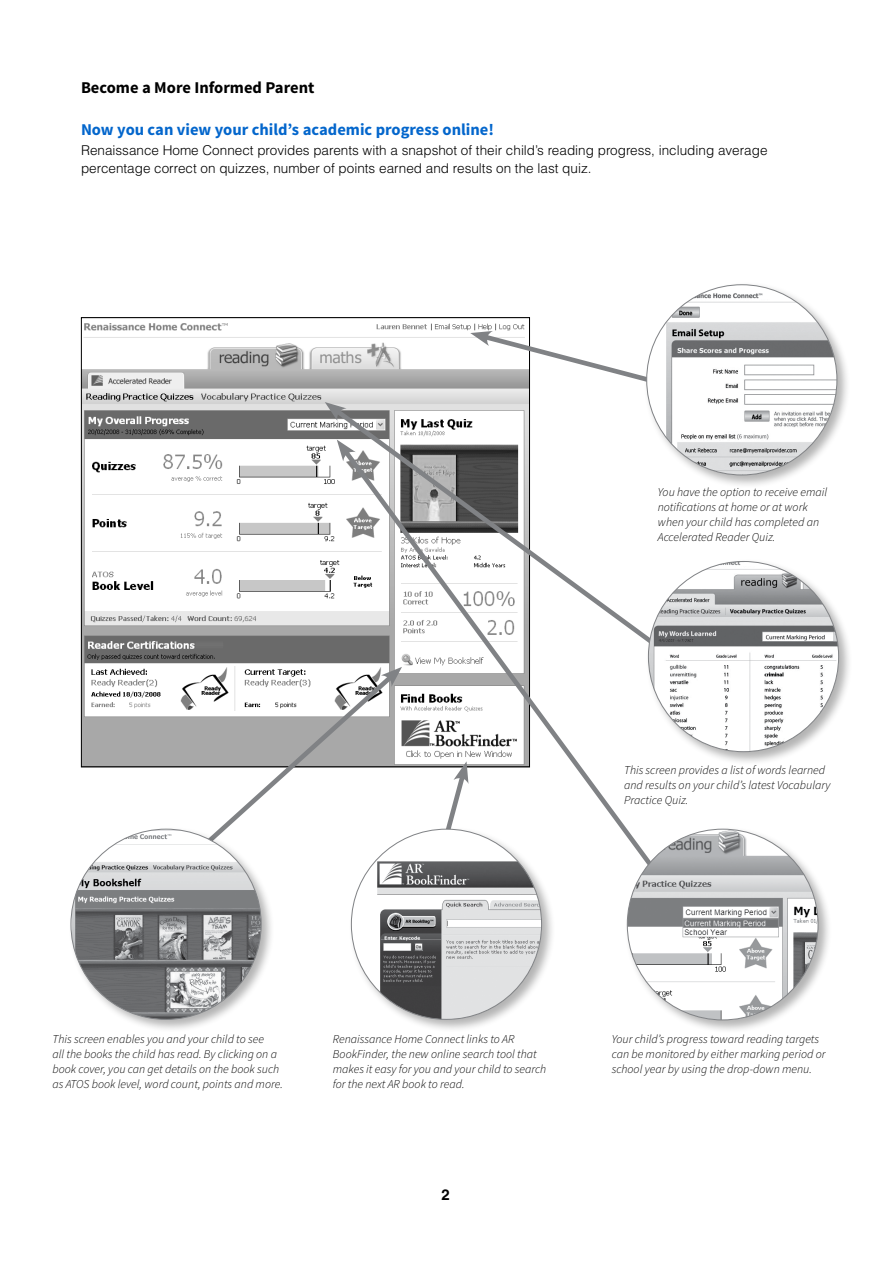
<style>
.page{position:relative;width:893px;height:1263px;background:#fff}
.page>*{position:absolute;margin:0;border:0;box-sizing:border-box;transform-origin:0 0}
.t1{font:700 16.5px "Source Sans Pro";color:#0366cc}
.t2{font:700 16.5px "Source Sans Pro";color:#000}
.t3{font:700 15px "Helvetica";color:#000}
.t4{font:300 13.5px/18px "Helvetica";color:#000}
.t5{font:italic 300 12px/15px "Source Sans Pro";color:#000}
</style>
<div class="page">
<img style="left:83px;top:323px;width:445px;height:442px">
<svg style="left:470px;top:331px;width:174px;height:57px"></svg>
<svg style="left:329px;top:403px;width:201px;height:251px"></svg>
<svg style="left:325px;top:402px;width:22px;height:19px"></svg>
<svg style="left:338px;top:443px;width:308px;height:390px"></svg>
<svg style="left:337px;top:440px;width:19px;height:21px"></svg>
<svg style="left:440px;top:761px;width:29px;height:65px"></svg>
<svg style="left:194px;top:667px;width:208px;height:166px"></svg>
<div style="left:644px;top:282px;width:207px;height:206px;background:#000;opacity:.3"></div>
<div style="left:647px;top:285px;width:190px;height:190px;background:#fff;border-radius:50%"></div>
<img style="left:666px;top:289px;width:171px;height:186px">
<div style="left:646px;top:558px;width:206px;height:207px;background:#000;opacity:.3"></div>
<img style="left:648px;top:561px;width:191px;height:191px;border-radius:95px">
<div style="left:624px;top:826px;width:208px;height:207px;background:#000;opacity:.3"></div>
<img style="left:627px;top:829px;width:191px;height:191px;border-radius:95px">
<div style="left:349px;top:826px;width:206px;height:207px;background:#000;opacity:.3"></div>
<div style="left:351px;top:829px;width:191px;height:190px;background:#fff;border-radius:50%"></div>
<img style="left:377px;top:861px;width:165px;height:158px">
<div style="left:68px;top:826px;width:207px;height:207px;background:#000;opacity:.3"></div>
<img style="left:72px;top:830px;width:189px;height:189px">
<h1 class="t2" style="left:81px;top:77px;width:235px">Become a More Informed Parent</h1>
<h1 class="t1" style="left:81px;top:119px;width:414px">Now you can view your child’s academic progress online!</h1>
<p class="t4" style="left:81px;top:142px;width:688px">Renaissance Home Connect provides parents with a snapshot of their child’s reading progress, including average percentage correct on quizzes, number of points earned and results on the last quiz.</p>
<p class="t5" style="left:658px;top:485px;width:171px">You have the option to receive email notifications at home or at work when your child has completed an<br>Accelerated Reader Quiz.</p>
<p class="t5" style="left:624px;top:763px;width:208px">This screen provides a list of words learned and results on your child’s latest Vocabulary<br>Practice Quiz.</p>
<p class="t5" style="left:52px;top:1031px;width:232px">This screen enables you and your child to see<br>all the books the child has read. By clicking on a book cover, you can get details on the book such as ATOS book level, word count, points and more.</p>
<p class="t5" style="left:333px;top:1031px;width:215px">Renaissance Home Connect links to AR BookFinder, the new online search tool that makes it easy for you and your child to search for the next AR book to read.</p>
<p class="t5" style="left:612px;top:1031px;width:215px">Your child’s progress toward reading targets can be monitored by either marking period or school year by using the drop-down menu.</p>
<p class="t3" style="left:441px;top:1185px;width:10px">2</p>
</div>
